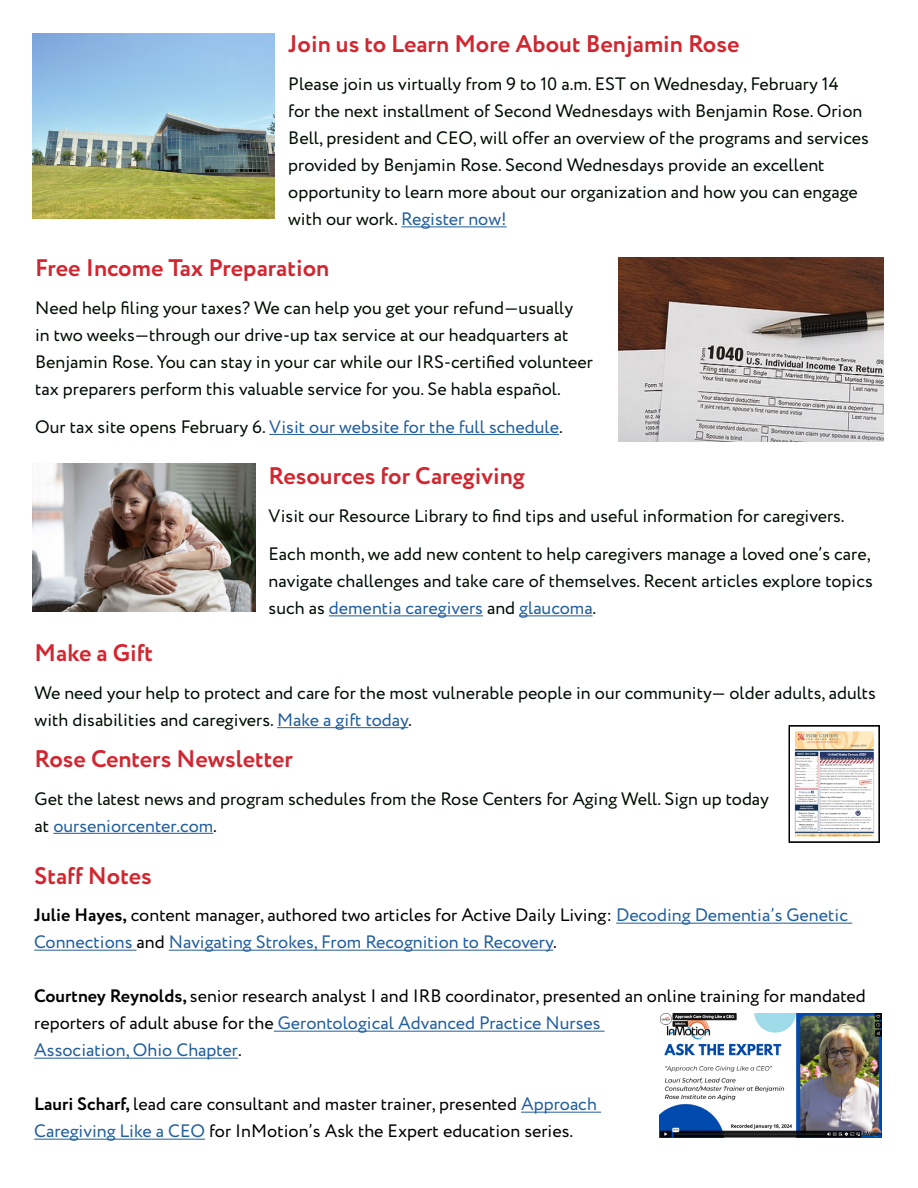
<style>
.page{position:relative;width:918px;height:1188px;background:#fff}
.page>*{position:absolute;margin:0;border:0;box-sizing:border-box;transform-origin:0 0}
.t1{font:700 24px "Circe";color:#d22630}
.t2{font:18px/27px "Circe";color:#010c03}
.t3{font:18px/27px "Circe";color:#000}
.t4{font:18px/27px "Circe";color:#215e9e}
.s1{color:#215e9e}
.s2{color:#010c03}
.s3{color:#000}
.s4{font-weight:700;color:#000}
.s5{font-weight:700}
</style>
<div class="page">
<hr style="left:269px;top:434px;width:290px;height:1px;background:#215e9e">
<img style="left:618px;top:257px;width:265px;height:185px">
<hr style="left:329px;top:615px;width:154px;height:1px;background:#215e9e">
<hr style="left:519px;top:615px;width:74px;height:1px;background:#215e9e">
<img style="left:33px;top:464px;width:222px;height:148px">
<hr style="left:53px;top:833px;width:160px;height:1px;background:#215e9e">
<img style="left:794px;top:731px;width:80px;height:106px">
<div style="left:789px;top:725px;width:91px;height:118px;border:2px solid #000"></div>
<hr style="left:277px;top:727px;width:131px;height:1px;background:#215e9e">
<hr style="left:616px;top:923px;width:236px;height:1px;background:#215e9e">
<hr style="left:34px;top:950px;width:103px;height:1px;background:#215e9e">
<hr style="left:169px;top:950px;width:384px;height:1px;background:#215e9e">
<hr style="left:274px;top:1031px;width:331px;height:1px;background:#215e9e">
<hr style="left:34px;top:1058px;width:204px;height:1px;background:#215e9e">
<hr style="left:521px;top:1112px;width:80px;height:1px;background:#215e9e">
<hr style="left:34px;top:1139px;width:171px;height:1px;background:#215e9e">
<img style="left:660px;top:1014px;width:222px;height:123px">
<hr style="left:401px;top:226px;width:106px;height:1px;background:#215e9e">
<img style="left:33px;top:34px;width:242px;height:184px">
<h1 class="t1" style="left:288px;top:28px;width:453px">Join us to Learn More About Benjamin Rose</h1>
<p class="t2" style="left:288px;top:71px;width:582px">Please join us virtually from 9 to 10 a.m. EST on Wednesday, February 14<br>for the next installment of Second Wednesdays with Benjamin Rose. Orion Bell, president and CEO, will offer an overview of the programs and services provided by Benjamin Rose. Second Wednesdays provide an excellent opportunity to learn more about our organization and how you can engage with our work. <span class="s1">Register now!</span></p>
<h1 class="t1" style="left:35px;top:252px;width:296px">Free Income Tax Preparation</h1>
<p class="t2" style="left:35px;top:295px;width:559px">Need help filing your taxes? We can help you get your refund—usually<br>in two weeks—through our drive-up tax service at our headquarters at Benjamin Rose. You can stay in your car while our IRS-certified volunteer tax preparers perform this valuable service for you. Se habla español.</p>
<p class="t4" style="left:35px;top:414px;width:529px"><span class="s2">Our tax site opens February 6.</span> Visit our website for the full schedule<span class="s2">.</span></p>
<h1 class="t1" style="left:269px;top:460px;width:258px">Resources for Caregiving</h1>
<p class="t2" style="left:269px;top:498px;width:604px;line-height:37.8px">Visit our Resource Library to find tips and useful information for caregivers.<br>Each month, we add new content to help caregivers manage a loved one’s care,</p>
<p class="t2" style="left:269px;top:568px;width:606px">navigate challenges and take care of themselves. Recent articles explore topics such as <span class="s1">dementia caregivers</span> and <span class="s1">glaucoma</span>.</p>
<h1 class="t1" style="left:35px;top:637px;width:120px">Make a Gift</h1>
<p class="t2" style="left:35px;top:680px;width:843px">We need your help to protect and care for the most vulnerable people in our community— older adults, adults with disabilities and caregivers. <span class="s1">Make a gift today</span><span class="s3">.</span></p>
<h1 class="t1" style="left:35px;top:742px;width:260px">Rose Centers Newsletter</h1>
<p class="t2" style="left:35px;top:786px;width:736px">Get the latest news and program schedules from the Rose Centers for Aging Well. Sign up today at <span class="s1">ourseniorcenter.com</span><span class="s3">.</span></p>
<h1 class="t1" style="left:34px;top:859px;width:119px">Staff Notes</h1>
<p class="t4" style="left:34px;top:902px;width:815px"><span class="s4">Julie Hayes,</span> <span class="s3">content manager, authored two articles for Active Daily Living:</span> Decoding Dementia’s Genetic<br>Connections <span class="s3">and</span> Navigating Strokes, From Recognition to Recovery<span class="s3">.</span></p>
<p class="t3" style="left:34px;top:983px;width:833px"><span class="s5">Courtney Reynolds,</span> senior research analyst I and IRB coordinator, presented an online training for mandated reporters of adult abuse for the <span class="s1">Gerontological Advanced Practice Nurses<br>Association, Ohio Chapter</span>.</p>
<p class="t3" style="left:34px;top:1091px;width:564px"><span class="s5">Lauri Scharf,</span> lead care consultant and master trainer, presented <span class="s1">Approach<br>Caregiving Like a CEO</span> for InMotion’s Ask the Expert education series.</p>
</div>
